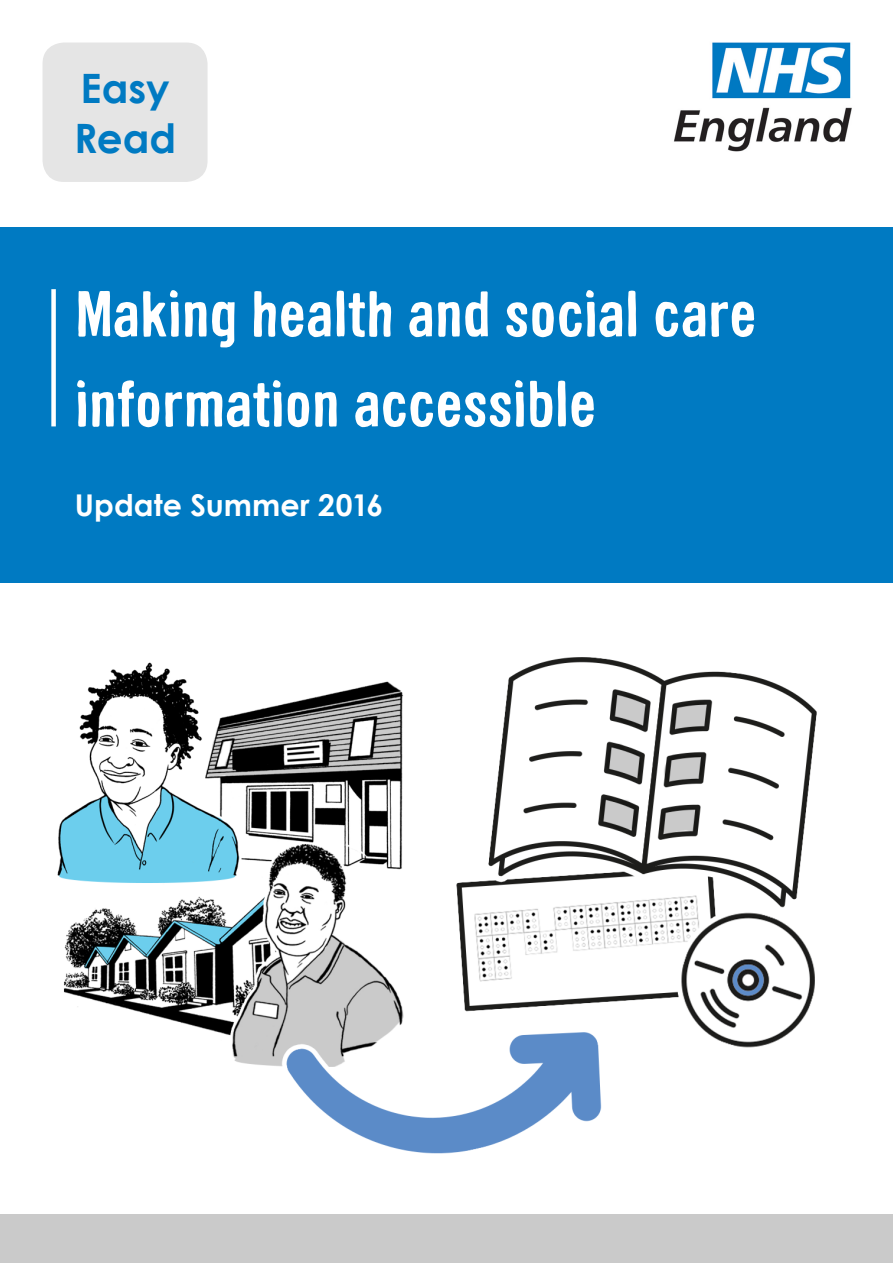
<style>
.page{position:relative;width:893px;height:1263px;background:#fff}
.page>*{position:absolute;margin:0;border:0;box-sizing:border-box;transform-origin:0 0}
.t1{font:700 63px/90px "Sini";letter-spacing:.005em;color:#fff}
.t2{font:700 40.5px "Century Gothic";color:#007ac2}
.t3{font:700 30px "Century Gothic";color:#fff}
</style>
<div class="page">
<img style="left:674px;top:42px;width:178px;height:110px">
<div style="left:0;top:227px;width:893px;height:356px;background:#007ac2"></div>
<div style="left:0;top:1214px;width:893px;height:49px;background:#cacaca"></div>
<img style="left:57px;top:657px;width:760px;height:497px">
<div style="left:51px;top:289px;width:5px;height:137px;background:#fff"></div>
<div style="left:43px;top:43px;width:165px;height:139px;background:#e5e5e5;border-radius:21px"></div>
<p class="t2" style="left:80px;top:57px;width:91px">Easy</p>
<p class="t2" style="left:74px;top:107px;width:104px">Read</p>
<p class="t1" style="left:75px;top:268px;width:683px">Making health and social care information accessible</p>
<p class="t3" style="left:75px;top:482px;width:310px">Update Summer 2016</p>
</div>
